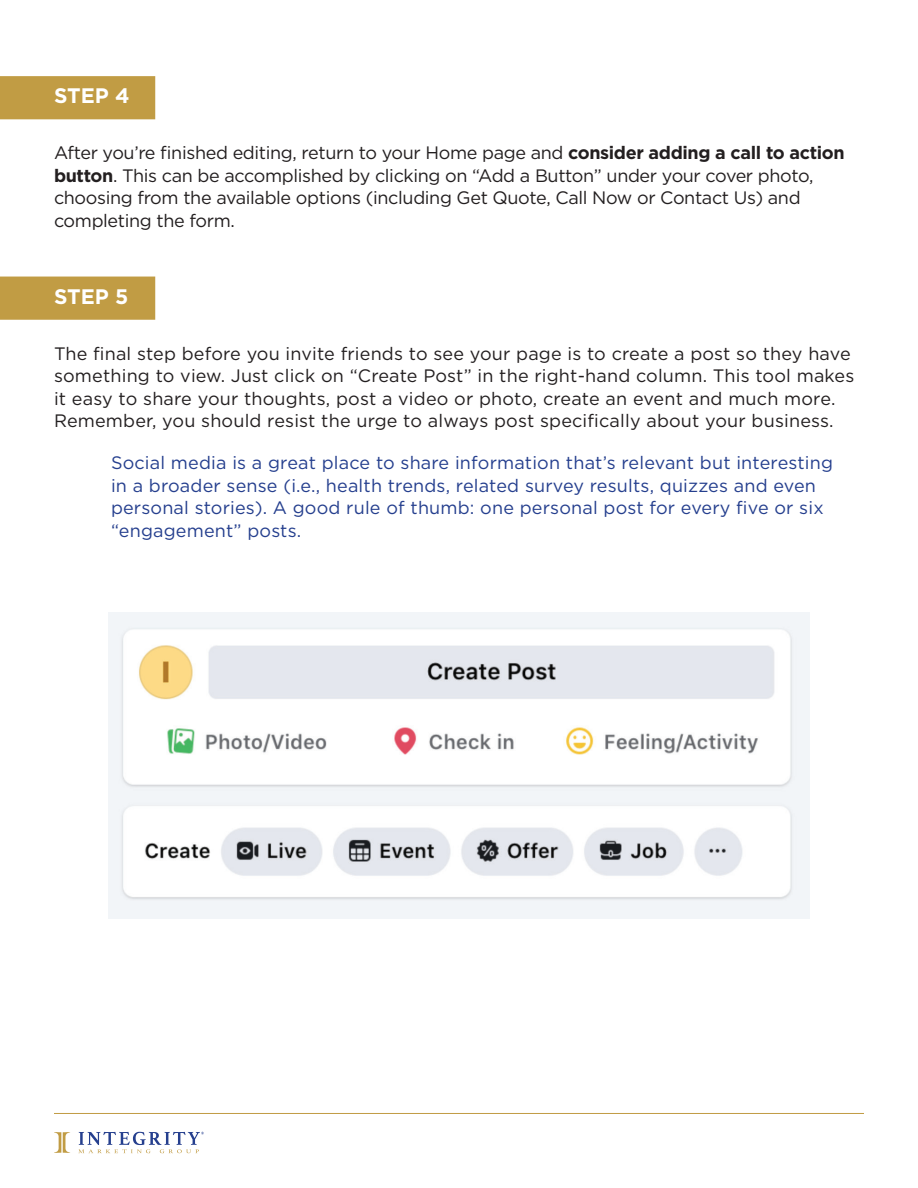
<style>
.page{position:relative;width:918px;height:1188px;background:#fff}
.page>*{position:absolute;margin:0;border:0;box-sizing:border-box;transform-origin:0 0}
.t1{font:700 21px "Gotham";color:#fff}
.t2{font:18px/22.5px "Gotham";letter-spacing:-.005em;color:#231f20}
.t3{font:18px/22.5px "Gotham";letter-spacing:.01em;color:#253f8e}
.s1{font-weight:700}
</style>
<div class="page">
<hr style="left:54px;top:1113px;width:810px;height:1px;background:#c19c44">
<svg style="left:78px;top:1132px;width:126px;height:21px"></svg>
<svg style="left:54px;top:1132px;width:16px;height:21px"></svg>
<div style="left:0;top:76px;width:155px;height:43px;background:#c19c44"></div>
<div style="left:0;top:277px;width:155px;height:43px;background:#c19c44"></div>
<img style="left:109px;top:613px;width:700px;height:305px">
<p class="t1" style="left:54px;top:82px;width:77px">STEP 4</p>
<p class="t2" style="left:54px;top:141px;width:792px">After you’re finished editing, return to your Home page and <span class="s1">consider adding a call to action button</span>. This can be accomplished by clicking on “Add a Button” under your cover photo, choosing from the available options (including Get Quote, Call Now or Contact Us) and completing the form.</p>
<p class="t1" style="left:54px;top:282px;width:76px">STEP 5</p>
<p class="t2" style="left:54px;top:342px;width:802px">The final step before you invite friends to see your page is to create a post so they have something to view. Just click on “Create Post” in the right-hand column. This tool makes it easy to share your thoughts, post a video or photo, create an event and much more.<br>Remember, you should resist the urge to always post specifically about your business.</p>
<p class="t3" style="left:111px;top:451px;width:724px">Social media is a great place to share information that’s relevant but interesting in a broader sense (i.e., health trends, related survey results, quizzes and even personal stories). A good rule of thumb: one personal post for every five or six “engagement” posts.</p>
</div>
